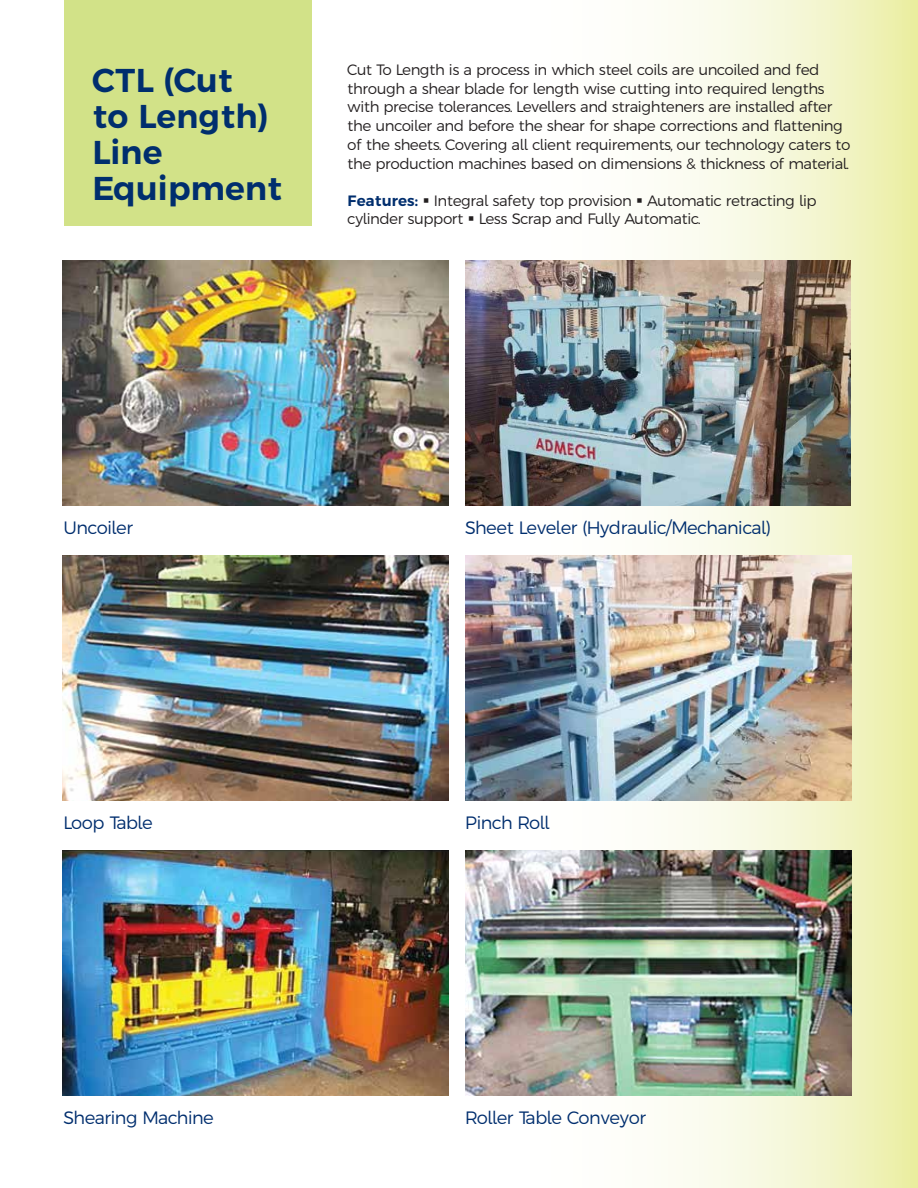
<style>
.page{position:relative;width:918px;height:1188px;background:#fff}
.page>*{position:absolute;margin:0;border:0;box-sizing:border-box;transform-origin:0 0}
.t1{font:600 33px/36px "Argentum Sans";color:#002e6e}
.t2{font:300 17.85px "Argentum Sans";color:#002e6e}
.t3{font:300 15px/18.8px "Argentum Sans";color:#231f20}
.s1{font-weight:600;color:#002e6e}
</style>
<div class="page">
<svg style="left:465px;top:0;width:453px;height:1188px"></svg>
<img style="left:62px;top:261px;width:386px;height:245px">
<img style="left:466px;top:261px;width:385px;height:245px">
<img style="left:62px;top:556px;width:386px;height:245px">
<img style="left:465px;top:556px;width:386px;height:245px">
<img style="left:62px;top:851px;width:386px;height:245px">
<img style="left:465px;top:851px;width:386px;height:245px">
<div style="left:64px;top:0;width:247px;height:225px;background:#d2e288"></div>
<h1 class="t1" style="left:92px;top:62px;width:192px">CTL (Cut<br>to Length)<br>Line<br>Equipment</h1>
<p class="t3" style="left:348px;top:60px;width:504px">Cut To Length is a process in which steel coils are uncoiled and fed through a shear blade for length wise cutting into required lengths with precise tolerances. Levellers and straighteners are installed after the uncoiler and before the shear for shape corrections and flattening of the sheets. Covering all client requirements, our technology caters to the production machines based on dimensions &amp; thickness of material.</p>
<p class="t3" style="left:348px;top:191px;width:470px"><span class="s1">Features:</span> ▪ Integral safety top provision ▪ Automatic retracting lip cylinder support ▪ Less Scrap and Fully Automatic.</p>
<p class="t2" style="left:64px;top:514px;width:71px">Uncoiler</p>
<p class="t2" style="left:465px;top:514px;width:307px">Sheet Leveler (Hydraulic/Mechanical)</p>
<p class="t2" style="left:64px;top:809px;width:91px">Loop Table</p>
<p class="t2" style="left:465px;top:809px;width:86px">Pinch Roll</p>
<p class="t2" style="left:64px;top:1104px;width:151px">Shearing Machine</p>
<p class="t2" style="left:465px;top:1104px;width:182px">Roller Table Conveyor</p>
</div>
